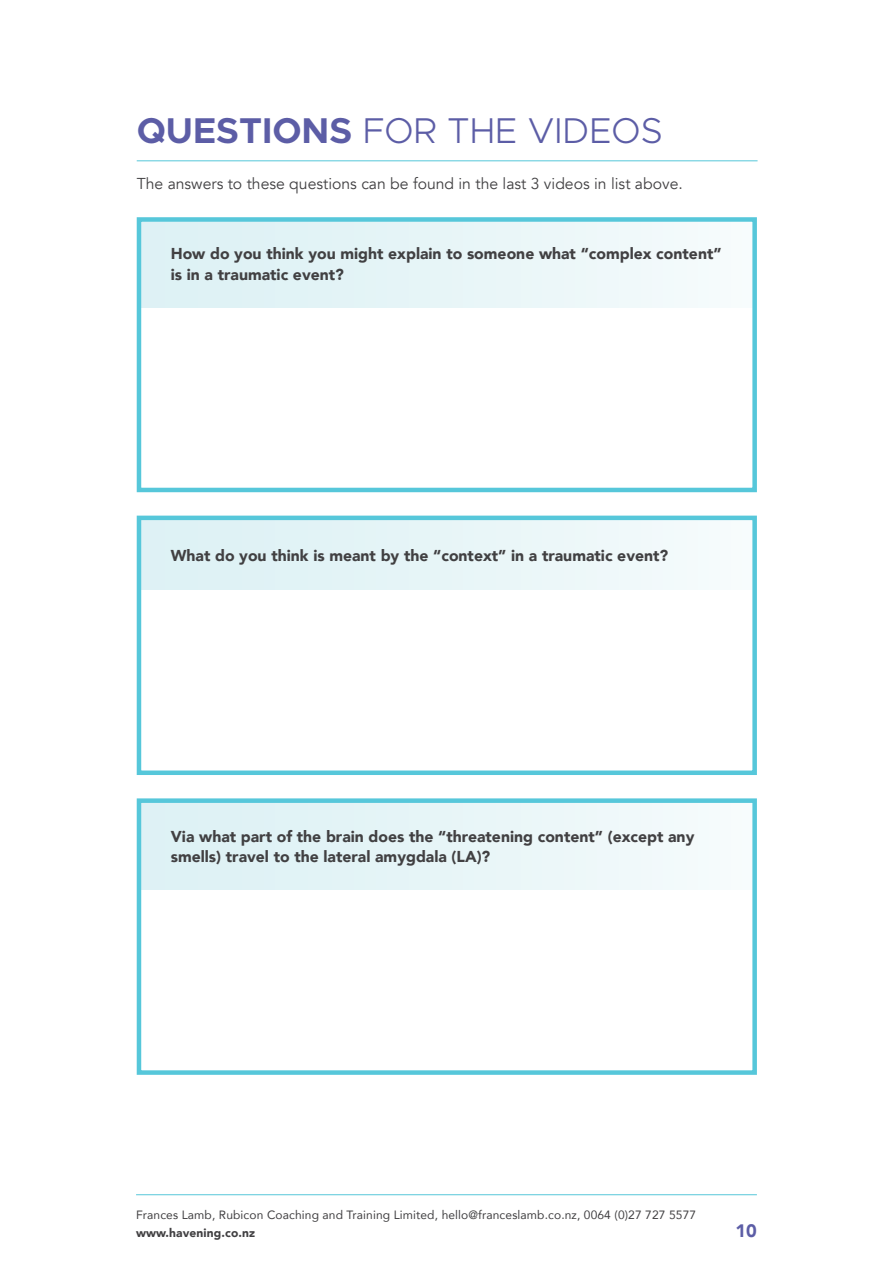
<style>
.page{position:relative;width:893px;height:1263px;background:#fff}
.page>*{position:absolute;margin:0;border:0;box-sizing:border-box;transform-origin:0 0}
.t1{font:300 36px "Metropolis";color:#5c5da6}
.t2{font:900 18px "Avenir";color:#5c5da6}
.t3{font:900 15.75px/20.2px "Avenir";color:#414042}
.t4{font:15.75px "Avenir";color:#414042}
.t5{font:12px "Avenir";letter-spacing:.01em;color:#414042}
.t6{font:900 12px "Avenir";letter-spacing:.01em;color:#414042}
.s1{font-weight:700}
</style>
<div class="page">
<hr style="left:136px;top:1194px;width:621px;height:1px;background:#56c7da">
<div style="left:139px;top:801px;width:616px;height:88px;background:linear-gradient(to right,#dbf0f4,#f5fbfc)"></div>
<div style="left:137px;top:798px;width:620px;height:277px;border:4px solid #56c7da"></div>
<div style="left:139px;top:219px;width:616px;height:89px;background:linear-gradient(to right,#dbf0f4,#f5fbfc)"></div>
<div style="left:137px;top:217px;width:620px;height:275px;border:4px solid #56c7da"></div>
<div style="left:139px;top:518px;width:616px;height:71px;background:linear-gradient(to right,#dbf0f4,#f5fbfc)"></div>
<div style="left:137px;top:516px;width:620px;height:259px;border:4px solid #56c7da"></div>
<hr style="left:137px;top:160px;width:621px;height:1px;background:#56c7da">
<h1 class="t1" style="left:137px;top:109px;width:527px"><span class="s1">QUESTIONS</span> FOR THE VIDEOS</h1>
<p class="t4" style="left:137px;top:174px;width:548px">The answers to these questions can be found in the last 3 videos in list above.</p>
<p class="t3" style="left:171px;top:243px;width:552px">How do you think you might explain to someone what “complex content” is in a traumatic event?</p>
<p class="t3" style="left:171px;top:545px;width:499px">What do you think is meant by the “context” in a traumatic event?</p>
<p class="t3" style="left:171px;top:826px;width:525px">Via what part of the brain does the “threatening content” (except any smells) travel to the lateral amygdala (LA)?</p>
<p class="t5" style="left:136px;top:1205px;width:562px">Frances Lamb, Rubicon Coaching and Training Limited, hello@franceslamb.co.nz, 0064 (0)27 727 5577</p>
<p class="t6" style="left:136px;top:1222px;width:121px">www.havening.co.nz</p>
<p class="t2" style="left:736px;top:1215px;width:23px">10</p>
</div>
